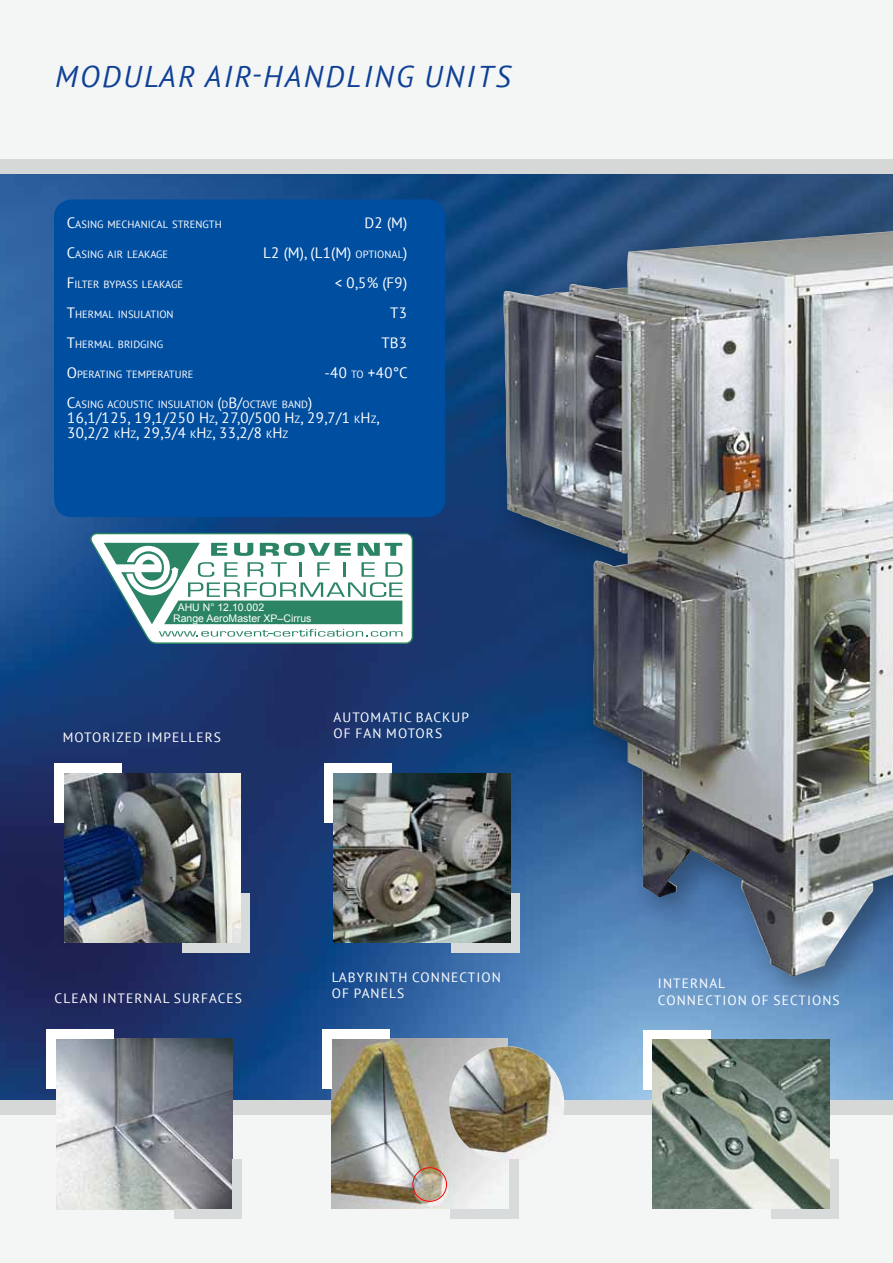
<style>
.page{position:relative;width:893px;height:1263px;background:#fff}
.page>*{position:absolute;margin:0;border:0;box-sizing:border-box;transform-origin:0 0}
.t1{font:italic 30px "PT Sans";letter-spacing:.08em;color:#0e4096}
.t2{font:15px/15px "PT Sans";color:#fff}
.t3{font:13.5px/16.2px "PT Sans";letter-spacing:.08em;color:#fff}
.t4{font:10.5px "PT Sans";color:#fff}
.t5{font:10.5px/10.5px "Arial";color:#fff}
.s1{font-size:15px}
.s2{font-size:10.5px}
</style>
<div class="page">
<img style="left:0;top:173px;width:893px;height:927px">
<div style="left:0;top:1114px;width:893px;height:149px;background:#f4f5f5"></div>
<div style="left:0;top:1100px;width:893px;height:14px;background:#d6d8d8"></div>
<div style="left:0;top:0;width:893px;height:162px;background:#f4f5f5"></div>
<div style="left:0;top:159px;width:893px;height:14px;background:#d6d8d8"></div>
<img style="left:56px;top:1039px;width:176px;height:170px">
<img style="left:332px;top:1039px;width:176px;height:169px">
<div style="left:412px;top:1167px;width:35px;height:35px;border:1px solid #f00;border-radius:50%"></div>
<img style="left:449px;top:1046px;width:117px;height:116px">
<div style="left:174px;top:1209px;width:60px;height:10px;background:#d8dbdc"></div>
<div style="left:232px;top:1159px;width:10px;height:60px;background:#d8dbdc"></div>
<div style="left:54px;top:1029px;width:60px;height:10px;background:#fff"></div>
<div style="left:46px;top:1029px;width:10px;height:60px;background:#fff"></div>
<div style="left:451px;top:1209px;width:60px;height:10px;background:#d8dbdc"></div>
<div style="left:509px;top:1159px;width:10px;height:60px;background:#d8dbdc"></div>
<div style="left:330px;top:1029px;width:60px;height:10px;background:#fff"></div>
<div style="left:322px;top:1029px;width:10px;height:60px;background:#fff"></div>
<div style="left:771px;top:1209px;width:60px;height:10px;background:#d8dbdc"></div>
<div style="left:829px;top:1159px;width:10px;height:60px;background:#d8dbdc"></div>
<div style="left:650px;top:1029px;width:60px;height:10px;background:#fff"></div>
<div style="left:643px;top:1029px;width:10px;height:60px;background:#fff"></div>
<div style="left:452px;top:943px;width:60px;height:10px;background:#d8dbdc"></div>
<div style="left:331px;top:763px;width:60px;height:10px;background:#fff"></div>
<div style="left:324px;top:763px;width:9px;height:60px;background:#fff"></div>
<img style="left:653px;top:1039px;width:176px;height:170px">
<img style="left:333px;top:773px;width:158px;height:170px">
<div style="left:182px;top:943px;width:60px;height:10px;background:#d8dbdc"></div>
<div style="left:240px;top:893px;width:10px;height:60px;background:#d8dbdc"></div>
<div style="left:62px;top:763px;width:60px;height:10px;background:#fff"></div>
<div style="left:54px;top:763px;width:10px;height:60px;background:#fff"></div>
<img style="left:64px;top:774px;width:176px;height:169px">
<div style="left:491px;top:173px;width:402px;height:836px;background:#000;opacity:.3"></div>
<img style="left:504px;top:231px;width:389px;height:746px">
<div style="left:54px;top:199px;width:391px;height:318px;background:#004ea0;border-radius:18px"></div>
<svg style="left:89px;top:532px;width:325px;height:113px"></svg>
<h1 class="t1" style="left:55px;top:57px;width:457px">MODULAR AIR-HANDLING UNITS</h1>
<p class="t4" style="left:67px;top:218px;width:157px"><span class="s1">C</span>ASING MECHANICAL STRENGTH</p>
<h2 class="t2" style="left:364px;top:215px;width:44px">D2 (M)</h2>
<p class="t4" style="left:67px;top:248px;width:103px"><span class="s1">C</span>ASING AIR LEAKAGE</p>
<h2 class="t2" style="left:263px;top:245px;width:146px">L2 (M), (L1(M) <span class="s2">OPTIONAL</span>)</h2>
<p class="t4" style="left:67px;top:278px;width:118px"><span class="s1">F</span>ILTER BYPASS LEAKAGE</p>
<h2 class="t2" style="left:335px;top:275px;width:74px">&lt; 0,5% (F9)</h2>
<p class="t4" style="left:67px;top:308px;width:108px"><span class="s1">T</span>HERMAL INSULATION</p>
<h2 class="t2" style="left:390px;top:305px;width:19px">T 3</h2>
<p class="t4" style="left:67px;top:338px;width:98px"><span class="s1">T</span>HERMAL BRIDGING</p>
<h2 class="t2" style="left:381px;top:335px;width:27px">TB 3</h2>
<p class="t4" style="left:67px;top:368px;width:128px"><span class="s1">O</span>PERATING TEMPERATURE</p>
<h2 class="t2" style="left:324px;top:365px;width:85px">‑40 <span class="s2">TO</span> +40°C</h2>
<p class="t4" style="left:67px;top:398px;width:247px"><span class="s1">C</span>ASING ACOUSTIC INSULATION <span class="s1">(</span>D<span class="s1">B/</span>OCTAVE BAND<span class="s1">)</span></p>
<h2 class="t2" style="left:67px;top:410px;width:314px">16,1/125, 19,1/250 H<span class="s2">Z</span>, 27,0/500 H<span class="s2">Z</span>, 29,7/1 <span class="s2">K</span>H<span class="s2">Z</span>,<br>30,2/2 <span class="s2">K</span>H<span class="s2">Z</span>, 29,3/4 <span class="s2">K</span>H<span class="s2">Z</span>, 33,2/8 <span class="s2">K</span>H<span class="s2">Z</span></h2>
<p class="t5" style="left:173px;top:602px;width:140px;text-indent:5px">AHU N° 12.10.002<br>Range AeroMaster XP–Cirrus</p>
<p class="t3" style="left:63px;top:729px;width:10px">MOTORIZED</p>
<p class="t3" style="left:147px;top:729px;width:10px">IMPELLERS</p>
<p class="t3" style="left:333px;top:709px;width:10px">AUTOMATIC</p>
<p class="t3" style="left:416px;top:709px;width:9px">BAC</p>
<p class="t3" style="left:442px;top:709px;width:19px">KUP</p>
<p class="t3" style="left:333px;top:725px;width:63px">OF FAN MOTORS</p>
<p class="t3" style="left:55px;top:990px;width:10px">CLEA</p>
<p class="t3" style="left:89px;top:990px;width:38px">N INTER</p>
<p class="t3" style="left:144px;top:990px;width:40px">NAL SURFACES</p>
<p class="t3" style="left:332px;top:969px;width:9px">LAB</p>
<p class="t3" style="left:357px;top:969px;width:103px">YRI NTH CONNECTIO</p>
<p class="t3" style="left:492px;top:969px;width:11px">N</p>
<p class="t3" style="left:332px;top:985px;width:58px">OF PANELS</p>
<p class="t3" style="left:658px;top:975px;width:61px;text-indent:41px">NAL<br>CONNECTIO</p>
<p class="t3" style="left:658px;top:975px;width:25px">INTER</p>
<p class="t3" style="left:738px;top:991px;width:45px">N OF SECTIO</p>
<p class="t3" style="left:822px;top:991px;width:17px">NS</p>
</div>
